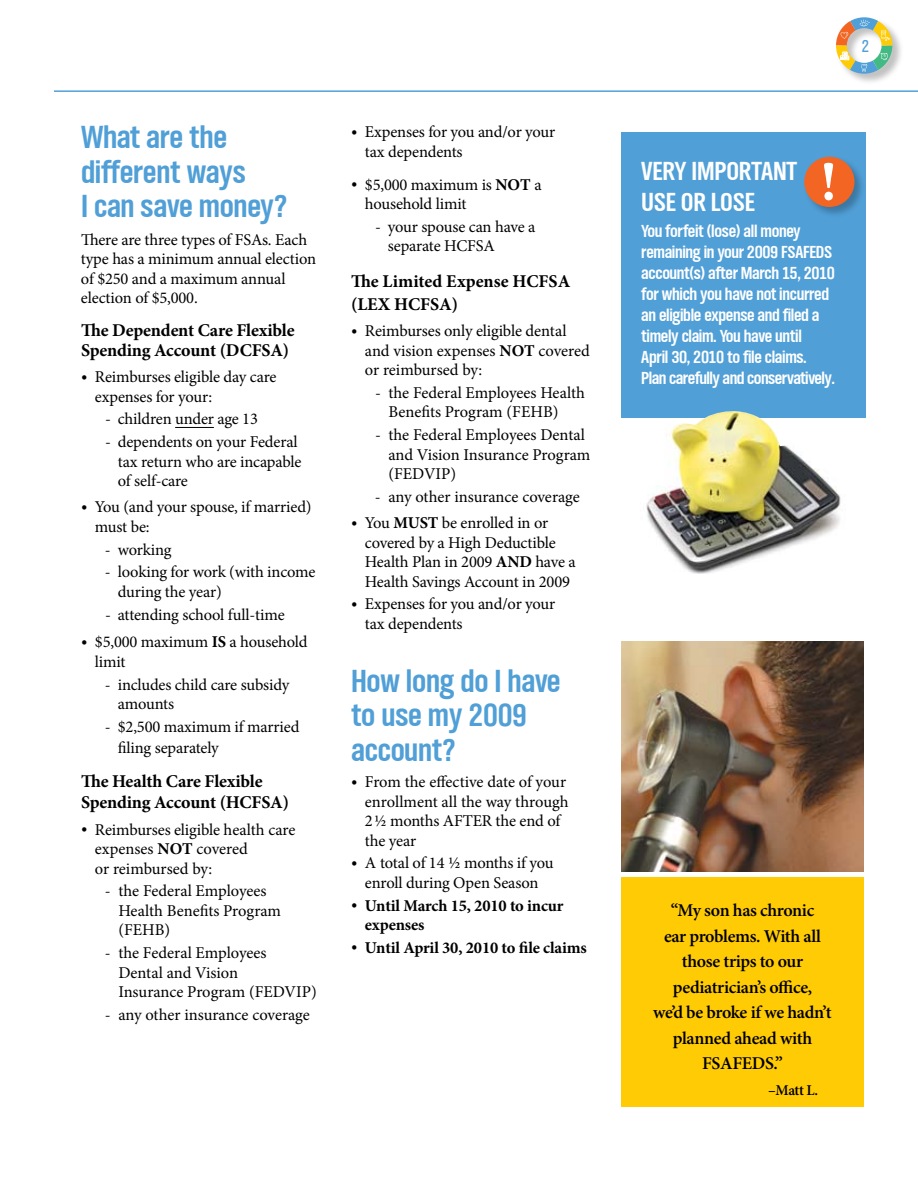
<style>
.page{position:relative;width:918px;height:1188px;background:#fff}
.page>*{position:absolute;margin:0;border:0;box-sizing:border-box;transform-origin:0 0}
.t1{font:700 55.5px "Minion Pro";color:#fff}
.t2{font:700 33px/34.5px "TV Nord Cond CEEF";letter-spacing:-.01em;color:#509fd7}
.t3{font:700 27px/31.3px "TV Nord Cond CEEF";letter-spacing:-.01em;color:#fff}
.t4{font:700 18px/21px "TV Nord Cond CEEF";letter-spacing:-.02em;color:#fff}
.t5{font:700 18px/19.5px "Minion Pro";letter-spacing:-.01em;color:#000}
.t6{font:600 18px/25.5px "Minion Pro";letter-spacing:-.02em;color:#000;text-align:center}
.t7{font:18px "TV Nord Cond CEEF";color:#509fd7}
.t8{font:16.5px/19.5px "Minion Pro";letter-spacing:-.01em;color:#000}
.t9{font:700 16.5px/19.5px "Minion Pro";letter-spacing:-.01em;color:#000}
.t10{font:600 15px "Minion Pro";color:#000}
.s1{font-weight:700}
.s2{font-weight:400}
</style>
<div class="page">
<div style="left:834px;top:16px;width:71px;height:70px;background:#000;opacity:.25"></div>
<svg style="left:836px;top:17px;width:56px;height:57px"></svg>
<hr style="left:175px;top:427px;width:39px;height:1px;background:#000">
<hr style="left:54px;top:90px;width:864px;height:2px;background:#509fd7">
<div style="left:621px;top:132px;width:244px;height:285px;background:#509fd7"></div>
<img style="left:634px;top:411px;width:224px;height:163px">
<div style="left:621px;top:878px;width:243px;height:229px;background:#ffcb05"></div>
<img style="left:621px;top:642px;width:243px;height:229px">
<div style="left:803px;top:155px;width:64px;height:65px;background:#000;opacity:.25"></div>
<div style="left:804px;top:157px;width:51px;height:50px;background:#f26522;border-radius:50%"></div>
<h2 class="t2" style="left:81px;top:121px;width:208px">What are the different ways<br>I can save money?</h2>
<p class="t8" style="left:81px;top:230px;width:237px">There are three types of FSAs. Each type has a minimum annual election of $250 and a maximum annual election of $5,000.</p>
<p class="t5" style="left:81px;top:321px;width:215px">The Dependent Care Flexible<br>Spending Account (DCFSA)</p>
<p class="t8" style="left:95px;top:367px;width:183px;text-indent:-14px">• Reimburses eligible day care expenses for your:</p>
<p class="t8" style="left:105px;top:410px;width:154px">- children under age 13</p>
<p class="t8" style="left:118px;top:432px;width:185px;text-indent:-13px">- dependents on your Federal tax return who are incapable of self-care</p>
<p class="t8" style="left:95px;top:498px;width:218px;text-indent:-14px">• You (and your spouse, if married) must be:</p>
<p class="t8" style="left:105px;top:540px;width:68px">- working</p>
<p class="t8" style="left:118px;top:562px;width:199px;text-indent:-13px">- looking for work (with income during the year)</p>
<p class="t8" style="left:105px;top:605px;width:181px">- attending school full-time</p>
<p class="t8" style="left:95px;top:632px;width:214px;text-indent:-14px">• $5,000 maximum <span class="s1">IS</span> a household limit</p>
<p class="t8" style="left:118px;top:675px;width:173px;text-indent:-13px">- includes child care subsidy amounts</p>
<p class="t8" style="left:118px;top:716px;width:183px;line-height:21px;text-indent:-13px">- $2,500 maximum if married filing separately</p>
<p class="t5" style="left:81px;top:771px;width:210px;line-height:21px">The Health Care Flexible<br>Spending Account (HCFSA)</p>
<p class="t8" style="left:95px;top:820px;width:202px;text-indent:-14px">• Reimburses eligible health care expenses <span class="s1">not</span></p>
<p class="t8" style="left:95px;top:839px;width:155px;text-indent:102px">covered or reimbursed by:</p>
<p class="t8" style="left:118px;top:881px;width:164px;text-indent:-13px">- the Federal Employees<br>Health Benefits Program (FEHB)</p>
<p class="t8" style="left:118px;top:943px;width:200px;text-indent:-13px">- the Federal Employees<br>Dental and Vision<br>Insurance Program (FEDVIP)</p>
<p class="t8" style="left:105px;top:1005px;width:206px">- any other insurance coverage</p>
<p class="t8" style="left:365px;top:122px;width:192px;text-indent:-14px">• Expenses for you and/or your tax dependents</p>
<p class="t8" style="left:351px;top:175px;width:157px">• $5,000 maximum is <span class="s1">not</span></p>
<p class="t8" style="left:534px;top:175px;width:9px">a</p>
<p class="t8" style="left:365px;top:194px;width:103px">household limit</p>
<p class="t8" style="left:388px;top:217px;width:149px;text-indent:-13px">- your spouse can have a separate HCFSA</p>
<p class="t5" style="left:351px;top:270px;width:221px;line-height:22.5px">The Limited Expense HCFSA (LEX HCFSA)</p>
<p class="t8" style="left:365px;top:321px;width:203px;text-indent:-14px">• Reimburses only eligible dental and vision expenses <span class="s1">not</span></p>
<p class="t8" style="left:539px;top:341px;width:53px">covered</p>
<p class="t8" style="left:365px;top:360px;width:119px">or reimbursed by:</p>
<p class="t8" style="left:388px;top:383px;width:198px;text-indent:-13px">- the Federal Employees Health<br>Benefits Program (FEHB)</p>
<p class="t8" style="left:388px;top:425px;width:204px;text-indent:-13px">- the Federal Employees Dental and Vision Insurance Program (FEDVIP)</p>
<p class="t8" style="left:375px;top:487px;width:206px">- any other insurance coverage</p>
<p class="t8" style="left:365px;top:513px;width:212px;text-indent:-14px">• You <span class="s1">MUST</span> be enrolled in or covered by a High Deductible<br>Health Plan in 2009 <span class="s1">AND</span> have a<br>Health Savings Account in 2009</p>
<p class="t8" style="left:365px;top:595px;width:192px;text-indent:-14px">• Expenses for you and/or your tax dependents</p>
<h2 class="t2" style="left:351px;top:665px;width:211px">How long do I have to use my 2009 account?</h2>
<p class="t8" style="left:365px;top:772px;width:205px;text-indent:-14px">• From the effective date of your enrollment all the way through<br>2½ months AFTER the end of the year</p>
<p class="t8" style="left:351px;top:853px;width:204px;text-align:center">• A total of 14 ½ months if you enroll during Open Season</p>
<p class="t9" style="left:365px;top:895px;width:200px;text-indent:-14px"><span class="s2">•</span> Until March 15, 2010 to incur expenses</p>
<p class="t9" style="left:351px;top:938px;width:237px"><span class="s2">•</span> Until April 30, 2010 to file claims</p>
<p class="t7" style="left:861px;top:36px;width:10px">2</p>
<h3 class="t3" style="left:641px;top:156px;width:157px">VERY IMPORTANT<br>USE OR LOSE</h3>
<p class="t4" style="left:641px;top:221px;width:195px">You forfeit (lose) all money remaining in your 2009 FSAFEDS account(s) after March 15, 2010 for which you have not incurred an eligible expense and filed a timely claim. You have until<br>April 30, 2010 to file claims.<br>Plan carefully and conservatively.</p>
<h1 class="t1" style="left:821px;top:143px;width:17px">!</h1>
<p class="t6" style="left:653px;top:898px;width:180px">“My son has chronic<br>ear problems. With all those trips to our pediatrician’s office,<br>we’d be broke if we hadn’t planned ahead with<br>FSAFEDS.”</p>
<p class="t10" style="left:768px;top:1081px;width:52px">–Matt L.</p>
</div>
